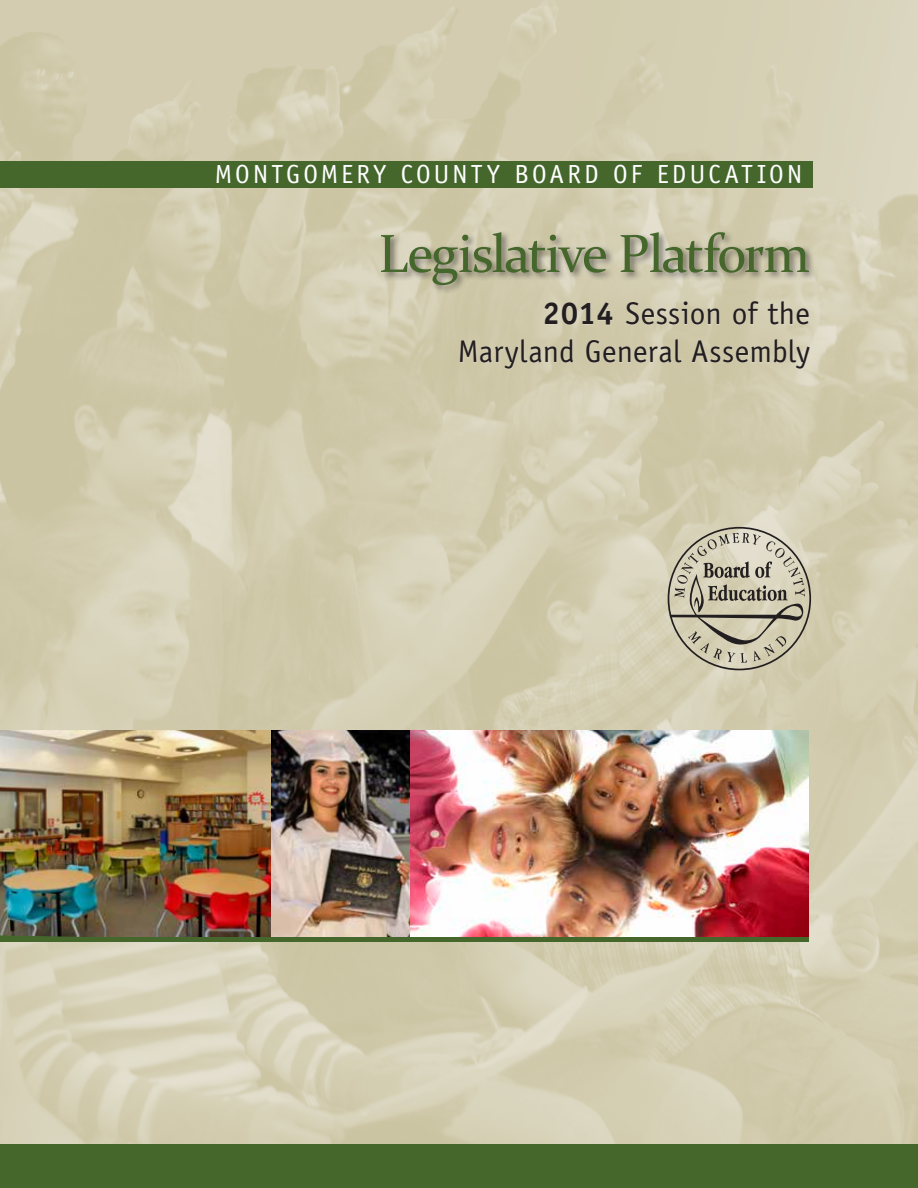
<style>
.page{position:relative;width:918px;height:1188px;background:#fff}
.page>*{position:absolute;margin:0;border:0;box-sizing:border-box;transform-origin:0 0}
.t1{font:54px "Constantia";letter-spacing:-.035em;color:#45672c}
.t2{font:31.5px/37.8px "Officina Sans Std";letter-spacing:.005em;color:#231f20;text-align:right}
.t3{font:26.25px "Officina Sans Std";letter-spacing:.12em;color:#fff}
.s1{font-weight:700}
</style>
<div class="page">
<img style="left:0;top:0;width:918px;height:1144px">
<svg style="left:0;top:941px;width:204px;height:170px;fill:#d8d1b8"></svg>
<div style="left:0;top:161px;width:813px;height:27px;background:#45672c"></div>
<div style="left:379px;top:229px;width:439px;height:66px;background:#231f20;opacity:.55"></div>
<img style="left:0;top:730px;width:272px;height:207px">
<img style="left:410px;top:730px;width:398px;height:207px">
<img style="left:272px;top:730px;width:138px;height:207px">
<hr style="left:0;top:937px;width:808px;height:4px;background:#45672c">
<svg style="left:460px;top:301px;width:350px;height:68px"></svg>
<div style="left:0;top:1144px;width:918px;height:44px;background:#45672c"></div>
<svg style="left:670px;top:533px;width:135px;height:130px"></svg>
<p class="t3" style="left:215px;top:158px;width:589px">MONTGOMERY COUNTY BOARD OF EDUCATION</p>
<p class="t1" style="left:378px;top:217px;width:433px">Legislative Platform</p>
<p class="t2" style="left:458px;top:295px;width:354px"><span class="s1">2014</span> Session of the<br>Maryland General Assembly</p>
</div>
